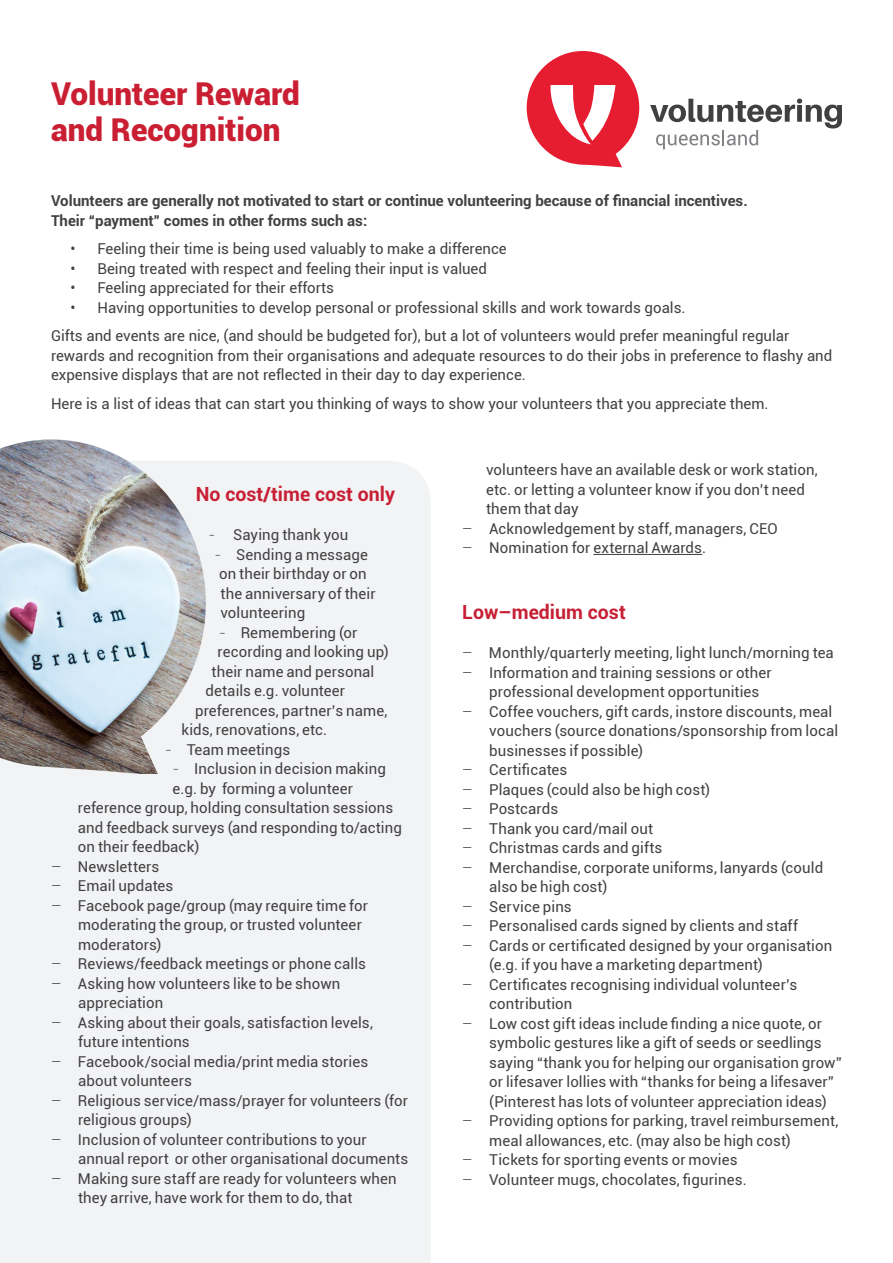
<style>
.page{position:relative;width:893px;height:1263px;background:#fff}
.page>*{position:absolute;margin:0;border:0;box-sizing:border-box;transform-origin:0 0}
.t1{font:900 31.5px "Roboto";color:#ca1f33}
.t2{font:700 19.5px "Roboto";color:#c72035}
.VQ_copy{font:15px/19.5px "Roboto";letter-spacing:.005em;color:#414042}
.t3{font:700 15px "Roboto";color:#414042}
.s1{color:#818285}
.s2{font-family:"Roboto Condensed";font-weight:300}
</style>
<div class="page">
<div style="left:0;top:461px;width:430px;height:802px;background:#f2f3f4"></div>
<img style="left:0;top:439px;width:206px;height:335px">
<div style="left:527px;top:51px;width:112px;height:113px;background:#e61c31;border-radius:50%"></div>
<svg style="left:549px;top:85px;width:73px;height:82px"></svg>
<svg style="left:650px;top:99px;width:192px;height:50px"></svg>
<hr style="left:593px;top:554px;width:109px;height:1px;background:#414042">
<p class="t1" style="left:51px;top:72px;width:250px">Volunteer Reward</p>
<p class="t1" style="left:51px;top:108px;width:231px">and Recognition</p>
<p class="t3" style="left:51px;top:190px;width:698px">Volunteers are generally not motivated to start or continue volunteering because of financial incentives.</p>
<p class="t3" style="left:51px;top:210px;width:318px">Their “payment” comes in other forms such as:</p>
<p class="VQ_copy" style="left:70px;top:239px;width:438px">• Feeling their time is being used valuably to make a difference</p>
<p class="VQ_copy" style="left:70px;top:258px;width:418px">• Being treated with respect and feeling their input is valued</p>
<p class="VQ_copy" style="left:70px;top:278px;width:265px">• Feeling appreciated for their efforts</p>
<p class="VQ_copy" style="left:70px;top:297px;width:617px">• Having opportunities to develop personal or professional skills and work towards goals.</p>
<p class="VQ_copy" style="left:51px;top:326px;width:783px">Gifts and events are nice, (and should be budgeted for), but a lot of volunteers would prefer meaningful regular rewards and recognition from their organisations and adequate resources to do their jobs in preference to flashy and expensive displays that are not reflected in their day to day experience.</p>
<p class="VQ_copy" style="left:51px;top:393px;width:719px">Here is a list of ideas that can start you thinking of ways to show your volunteers that you appreciate them.</p>
<p class="t2" style="left:196px;top:480px;width:201px">No cost/time cost only</p>
<p class="VQ_copy" style="left:208px;top:524px;width:141px"><span class="s1">-</span> Saying thank you</p>
<p class="VQ_copy" style="left:219px;top:544px;width:158px;text-indent:-4px"><span class="s1">-</span> Sending a message on their birthday or on the anniversary of their volunteering</p>
<p class="VQ_copy" style="left:219px;top:622px;width:140px"><span class="s1">-</span> Remembering (or</p>
<p class="VQ_copy" style="left:218px;top:641px;width:173px">recording and looking up)</p>
<p class="VQ_copy" style="left:212px;top:661px;width:164px">their name and personal</p>
<p class="VQ_copy" style="left:206px;top:680px;width:141px">details e.g. volunteer</p>
<p class="VQ_copy" style="left:195px;top:700px;width:194px">preferences, partner’s name,</p>
<p class="VQ_copy" style="left:182px;top:719px;width:147px">kids, renovations, etc.</p>
<p class="VQ_copy" style="left:165px;top:739px;width:127px"><span class="s1">-</span> Team meetings</p>
<p class="VQ_copy" style="left:172px;top:758px;width:215px"><span class="s1">-</span> Inclusion in decision making e.g. by forming a volunteer</p>
<p class="VQ_copy" style="left:78px;top:797px;width:317px">reference group, holding consultation sessions</p>
<p class="VQ_copy" style="left:78px;top:817px;width:326px">and feedback surveys (and responding to/acting</p>
<p class="VQ_copy" style="left:78px;top:836px;width:123px">on their feedback)</p>
<p class="VQ_copy" style="left:51px;top:856px;width:110px"><span class="s2">—</span> Newsletters</p>
<p class="VQ_copy" style="left:51px;top:875px;width:124px"><span class="s2">—</span> Email updates</p>
<p class="VQ_copy" style="left:78px;top:895px;width:291px;text-indent:-27px"><span class="s2">—</span> Facebook page/group (may require time for moderating the group, or trusted volunteer moderators)</p>
<p class="VQ_copy" style="left:51px;top:953px;width:317px"><span class="s2">—</span> Reviews/feedback meetings or phone calls</p>
<p class="VQ_copy" style="left:78px;top:973px;width:264px;text-indent:-27px"><span class="s2">—</span> Asking how volunteers like to be shown appreciation</p>
<p class="VQ_copy" style="left:78px;top:1012px;width:296px;text-indent:-27px"><span class="s2">—</span> Asking about their goals, satisfaction levels, future intentions</p>
<p class="VQ_copy" style="left:78px;top:1051px;width:292px;text-indent:-27px"><span class="s2">—</span> Facebook/social media/print media stories about volunteers</p>
<p class="VQ_copy" style="left:78px;top:1090px;width:331px;text-indent:-27px"><span class="s2">—</span> Religious service/mass/prayer for volunteers (for religious groups)</p>
<p class="VQ_copy" style="left:78px;top:1129px;width:332px;text-indent:-27px"><span class="s2">—</span> Inclusion of volunteer contributions to your annual report or other organisational documents</p>
<p class="VQ_copy" style="left:78px;top:1168px;width:320px;text-indent:-27px"><span class="s2">—</span> Making sure staff are ready for volunteers when they arrive, have work for them to do, that</p>
<p class="VQ_copy" style="left:486px;top:460px;width:333px">volunteers have an available desk or work station,</p>
<p class="VQ_copy" style="left:486px;top:479px;width:320px">etc. or letting a volunteer know if you don’t need</p>
<p class="VQ_copy" style="left:486px;top:499px;width:94px">them that day</p>
<p class="VQ_copy" style="left:462px;top:518px;width:317px"><span class="s2">—</span> Acknowledgement by staff, managers, CEO</p>
<p class="VQ_copy" style="left:462px;top:538px;width:245px"><span class="s2">—</span> Nomination for external Awards.</p>
<p class="t2" style="left:462px;top:599px;width:165px">Low–medium cost</p>
<p class="VQ_copy" style="left:462px;top:643px;width:373px"><span class="s2">—</span> Monthly/quarterly meeting, light lunch/morning tea</p>
<p class="VQ_copy" style="left:489px;top:662px;width:284px;text-indent:-27px"><span class="s2">—</span> Information and training sessions or other professional development opportunities</p>
<p class="VQ_copy" style="left:489px;top:701px;width:350px;text-indent:-27px"><span class="s2">—</span> Coffee vouchers, gift cards, instore discounts, meal vouchers (source donations/sponsorship from local businesses if possible)</p>
<p class="VQ_copy" style="left:462px;top:760px;width:107px"><span class="s2">—</span> Certificates</p>
<p class="VQ_copy" style="left:462px;top:779px;width:250px"><span class="s2">—</span> Plaques (could also be high cost)</p>
<p class="VQ_copy" style="left:462px;top:799px;width:97px"><span class="s2">—</span> Postcards</p>
<p class="VQ_copy" style="left:462px;top:818px;width:192px"><span class="s2">—</span> Thank you card/mail out</p>
<p class="VQ_copy" style="left:462px;top:838px;width:202px"><span class="s2">—</span> Christmas cards and gifts</p>
<p class="VQ_copy" style="left:489px;top:857px;width:335px;text-indent:-27px"><span class="s2">—</span> Merchandise, corporate uniforms, lanyards (could also be high cost)</p>
<p class="VQ_copy" style="left:462px;top:896px;width:111px"><span class="s2">—</span> Service pins</p>
<p class="VQ_copy" style="left:462px;top:916px;width:337px"><span class="s2">—</span> Personalised cards signed by clients and staff</p>
<p class="VQ_copy" style="left:489px;top:935px;width:344px;text-indent:-27px"><span class="s2">—</span> Cards or certificated designed by your organisation (e.g. if you have a marketing department)</p>
<p class="VQ_copy" style="left:489px;top:974px;width:310px;text-indent:-27px"><span class="s2">—</span> Certificates recognising individual volunteer’s contribution</p>
<p class="VQ_copy" style="left:489px;top:1013px;width:354px;text-indent:-27px"><span class="s2">—</span> Low cost gift ideas include finding a nice quote, or symbolic gestures like a gift of seeds or seedlings saying “thank you for helping our organisation grow” or lifesaver lollies with “thanks for being a lifesaver” (Pinterest has lots of volunteer appreciation ideas)</p>
<p class="VQ_copy" style="left:489px;top:1111px;width:351px;text-indent:-27px"><span class="s2">—</span> Providing options for parking, travel reimbursement, meal allowances, etc. (may also be high cost)</p>
<p class="VQ_copy" style="left:462px;top:1150px;width:277px"><span class="s2">—</span> Tickets for sporting events or movies</p>
<p class="VQ_copy" style="left:462px;top:1169px;width:286px"><span class="s2">—</span> Volunteer mugs, chocolates, figurines.</p>
</div>
